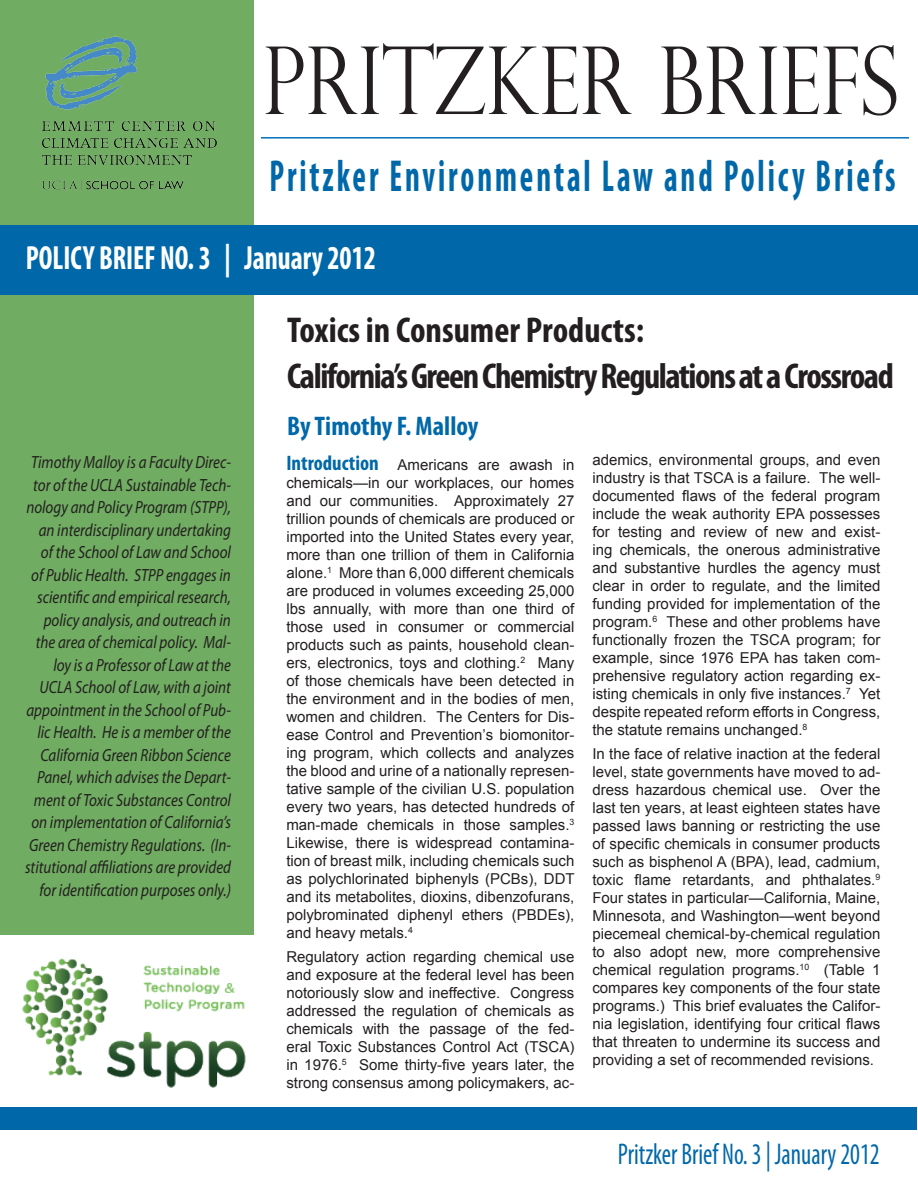
<style>
.page{position:relative;width:918px;height:1188px;background:#fff}
.page>*{position:absolute;margin:0;border:0;box-sizing:border-box;transform-origin:0 0}
.t1{font:300 93.75px "Perpetua Titling";color:#231f20;scale:.85 1}
.t2{font:700 condensed 45px "Myriad Pro";letter-spacing:.09em;color:#0068a9;scale:.72 1}
.t3{font:700 condensed 36px/46.5px "Myriad Pro";letter-spacing:-.04em;color:#231f20}
.t4{font:700 condensed 33.6px "Myriad Pro";color:#fff;scale:.85 1}
.t5{font:condensed 30.15px "Myriad Pro";color:#0068a9;scale:.85 1}
.t6{font:700 condensed 27px "Myriad Pro";color:#0068a9}
.t7{font:italic 17.7px/22.5px "Myriad Pro";color:#231f20;text-align:right;scale:.85 1}
.t8{font:15px/18px "Arial";color:#231f20;text-align:justify}
.s1{font-family:"Myriad Pro";font-weight:700;font-stretch:condensed;font-size:21px;color:#0068a9}
</style>
<div class="page">
<div style="left:1px;top:1107px;width:916px;height:23px;background:#0068a9"></div>
<div style="left:0;top:0;width:254px;height:934px;background:#70ac61"></div>
<img style="left:41px;top:36px;width:176px;height:155px">
<div style="left:0;top:225px;width:918px;height:69px;background:#0068a9"></div>
<hr style="left:261px;top:137px;width:648px;height:2px;background:#006fba">
<img style="left:23px;top:959px;width:223px;height:129px">
<h1 class="t1" style="left:263px;top:24px;width:750px">PRITZKER BRIEFS</h1>
<h2 class="t2" style="left:269px;top:148px;width:871px">Pritzker Environmental Law and Policy Briefs</h2>
<h3 class="t4" style="left:26px;top:237px;width:413px">POLICY BRIEF NO. 3 | January 2012</h3>
<p class="t7" style="left:25px;top:451px;width:244px">Timothy Malloy is a Faculty Direc&shy;tor of the UCLA Sustainable Tech&shy;nology and Policy Program (STPP), an interdisciplinary undertaking of the School of Law and School of Public Health. STPP engages in scientific and empirical research, policy analysis, and outreach in the area of chemical policy. Mal&shy;loy is a Professor of Law at the UCLA School of Law, with a joint appointment in the School of Pub&shy;lic Health. He is a member of the California Green Ribbon Science Panel, which advises the Depart&shy;ment of Toxic Substances Control on implementation of California’s Green Chemistry Regulations. (In&shy;stitutional affiliations are provided for identification purposes only.)</p>
<h3 class="t3" style="left:287px;top:306px;width:608px">Toxics in Consumer Products:<br>California’s Green Chemistry Regulations at a Crossroad</h3>
<h3 class="t6" style="left:287px;top:409px;width:193px">By Timothy F. Malloy</h3>
<p class="t8" style="left:286px;top:456px;width:290px"><span class="s1">Introduction</span> Americans are awash in chemicals—in our workplaces, our homes and our communities. Approximately 27 trillion pounds of chemicals are produced or imported into the United States every year, more than one trillion of them in California alone.<sup>1</sup> More than 6,000 different chemicals are produced in volumes exceeding 25,000 lbs annually, with more than one third of those used in consumer or commercial products such as paints, household clean&shy;ers, electronics, toys and clothing.<sup>2</sup> Many of those chemicals have been detected in the environment and in the bodies of men, women and children. The Centers for Dis&shy;ease Control and Prevention’s biomonitor&shy;ing program, which collects and analyzes the blood and urine of a nationally represen&shy;tative sample of the civilian U.S. population every two years, has detected hundreds of man-made chemicals in those samples.<sup>3<br></sup>Likewise, there is widespread contamina&shy;tion of breast milk, including chemicals such as polychlorinated biphenyls (PCBs), DDT and its metabolites, dioxins, dibenzofurans, polybrominated diphenyl ethers (PBDEs), and heavy metals.<sup>4</sup></p>
<p class="t8" style="left:286px;top:948px;width:290px">Regulatory action regarding chemical use and exposure at the federal level has been notoriously slow and ineffective. Congress addressed the regulation of chemicals as chemicals with the passage of the fed&shy;eral Toxic Substances Control Act (TSCA) in 1976.<sup>5</sup> Some thirty-five years later, the strong consensus among policymakers, ac-</p>
<p class="t8" style="left:592px;top:451px;width:290px">ademics, environmental groups, and even industry is that TSCA is a failure. The well&shy;documented flaws of the federal program include the weak authority EPA possesses for testing and review of new and exist&shy;ing chemicals, the onerous administrative and substantive hurdles the agency must clear in order to regulate, and the limited funding provided for implementation of the program.<sup>6</sup> These and other problems have functionally frozen the TSCA program; for example, since 1976 EPA has taken com&shy;prehensive regulatory action regarding ex&shy;isting chemicals in only five instances.<sup>7</sup> Yet despite repeated reform efforts in Congress, the statute remains unchanged.<sup>8</sup></p>
<p class="t8" style="left:592px;top:745px;width:290px">In the face of relative inaction at the federal level, state governments have moved to ad&shy;dress hazardous chemical use. Over the last ten years, at least eighteen states have passed laws banning or restricting the use of specific chemicals in consumer products such as bisphenol A (BPA), lead, cadmium, toxic flame retardants, and phthalates.<sup>9<br></sup>Four states in particular—California, Maine, Minnesota, and Washington—went beyond piecemeal chemical-by-chemical regulation to also adopt new, more comprehensive chemical regulation programs.<sup>10</sup> (Table 1 compares key components of the four state programs.) This brief evaluates the Califor&shy;nia legislation, identifying four critical flaws that threaten to undermine its success and providing a set of recommended revisions.</p>
<h3 class="t5" style="left:618px;top:1135px;width:310px">Pritzker Brief No. 3 | January 2012</h3>
</div>
